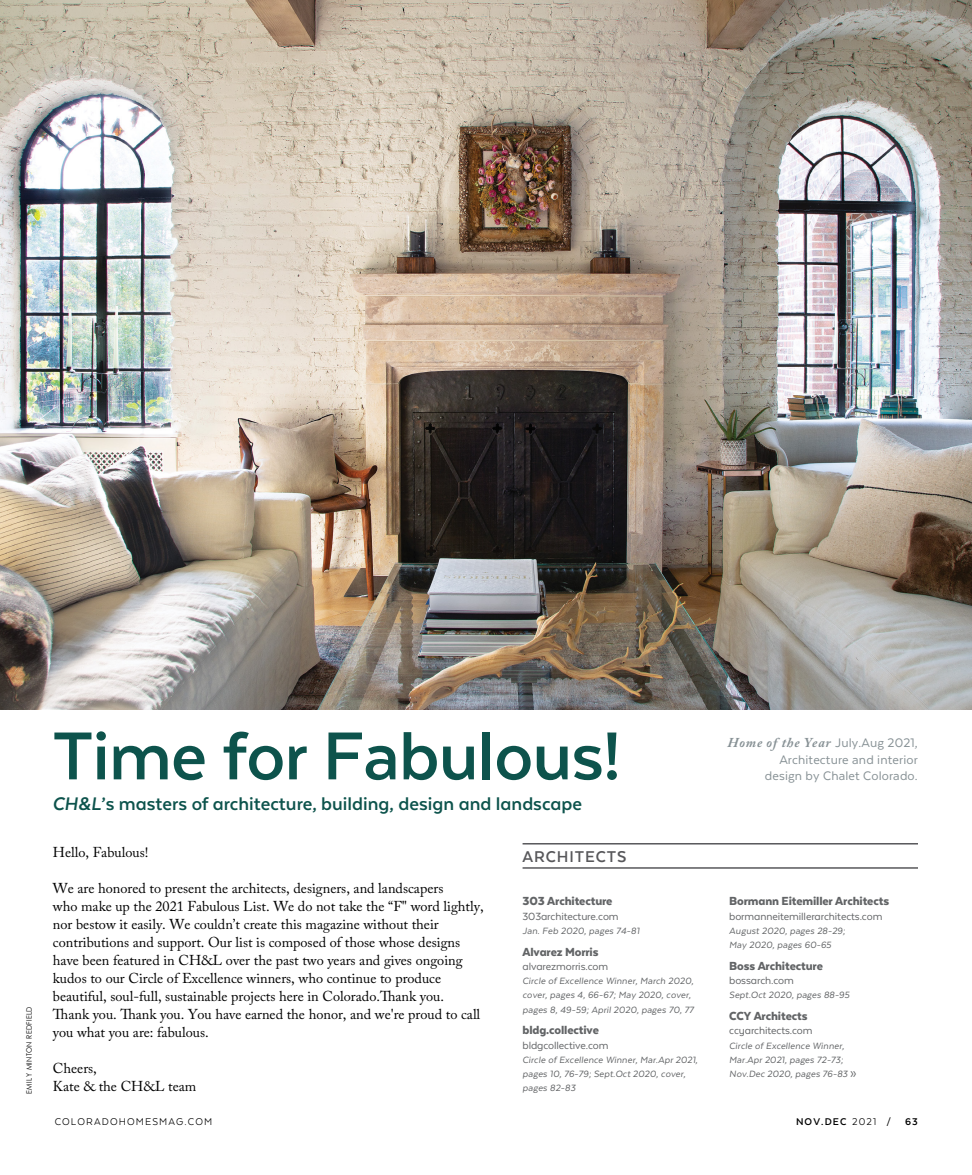
<style>
.page{position:relative;width:972px;height:1175px;background:#fff}
.page>*{position:absolute;margin:0;border:0;box-sizing:border-box;transform-origin:0 0}
.t1{font:700 78px "Texta";letter-spacing:-.01em;color:#0d534c}
.t2{font:700 21px "Texta Alt";color:#0d534c}
.Section_Head{font:700 18px "Texta";letter-spacing:.05em;color:#58585b}
.t3{font:14.25px/18px "Adobe Caslon Pro";color:#000}
.t4{font:14.25px/16.5px "Texta";letter-spacing:.01em;color:#879195;text-align:right}
.Company_Name_Use{font:900 13.5px "Texta Alt";letter-spacing:-.01em;color:#626466}
.t5{font:italic 700 13.5px "Adobe Caslon Pro";letter-spacing:.06em;color:#879195}
.Company_URL{font:12px "Texta Alt";letter-spacing:-.01em;color:#626466}
.t6{font:11.25px "Texta Alt";letter-spacing:.1em;color:#000}
.t7{font:700 11.25px "Texta Alt";letter-spacing:.1em;color:#000}
.Issue_and_Page__s{font:italic 10.5px/14.2px "Texta Alt";letter-spacing:.01em;color:#626466}
.t8{font:7.5px "Century Gothic";letter-spacing:.05em;color:#000;scale:.92 1}
.s1{font-style:italic}
.s2{font-family:"Texta";font-weight:400;font-style:normal;font-size:14.25px}
.s3{font-family:"Texta";font-style:normal;font-size:14.25px}
.s4{font-weight:400}
.s5{font-family:"Century Gothic";font-weight:400;font-size:10.5px}
.s6{font-family:"Texta"}
</style>
<div class="page">
<img style="left:0;top:0;width:972px;height:710px">
<hr style="left:523px;top:843px;width:395px;height:1px;background:#58585b">
<hr style="left:523px;top:867px;width:395px;height:1px;background:#58585b">
<p class="t8" style="left:24px;top:1093px;width:96px;rotate:-90deg">EMILY MINTON REDFIELD</p>
<p class="t1" style="left:53px;top:716px;width:570px">Time for Fabulous!</p>
<p class="t2" style="left:53px;top:793px;width:531px"><span class="s1">CH&amp;L</span>’s masters of architecture, building, design and landscape</p>
<p class="t3" style="left:53px;top:843px;width:97px">Hello, Fabulous!</p>
<p class="t3" style="left:53px;top:879px;width:432px">We are honored to present the architects, designers, and landscapers<br>who make up the 2021 Fabulous List. We do not take the “F" word lightly, nor bestow it easily. We couldn’t create this magazine without their contributions and support. Our list is composed of those whose designs have been featured in CH&amp;L over the past two years and gives ongoing kudos to our Circle of Excellence winners, who continue to produce beautiful, soul-full, sustainable projects here in Colorado.Thank you.<br>Thank you. Thank you. You have earned the honor, and we're proud to call you what you are: fabulous.</p>
<p class="t3" style="left:53px;top:1059px;width:46px">Cheers,</p>
<p class="t3" style="left:53px;top:1077px;width:145px">Kate &amp; the CH&amp;L team</p>
<p class="Section_Head" style="left:523px;top:847px;width:105px">ARCHITECTS</p>
<p class="Company_Name_Use" style="left:523px;top:894px;width:91px">303 Architecture</p>
<p class="Company_URL" style="left:523px;top:909px;width:98px">303architecture.com</p>
<p class="Issue_and_Page__s" style="left:523px;top:923px;width:118px">Jan. Feb 2020, pages 74-81</p>
<p class="Company_Name_Use" style="left:523px;top:944px;width:77px">Alvarez Morris</p>
<p class="Company_URL" style="left:523px;top:960px;width:87px">alvarezmorris.com</p>
<p class="Issue_and_Page__s" style="left:523px;top:973px;width:173px">Circle of Excellence Winner, March 2020, cover, pages 4, 66-67; May 2020, cover, pages 8, 49-59; April 2020, pages 70, 77</p>
<p class="Company_Name_Use" style="left:523px;top:1023px;width:78px">bldg.collective</p>
<p class="Company_URL" style="left:523px;top:1038px;width:88px">bldgcollective.com</p>
<p class="Issue_and_Page__s" style="left:523px;top:1052px;width:177px">Circle of Excellence Winner, Mar.Apr 2021, pages 10, 76-79; Sept.Oct 2020, cover, pages 82-83</p>
<p class="t5" style="left:728px;top:734px;width:192px">Home of the Year <span class="s2">July.Aug 2021,</span></p>
<p class="t4" style="left:765px;top:751px;width:155px">Architecture and interior design by Chalet Colorado.</p>
<p class="Company_Name_Use" style="left:729px;top:894px;width:161px">Bormann Eitemiller Architects</p>
<p class="Company_URL" style="left:729px;top:909px;width:155px">bormanneitemillerarchitects.com</p>
<p class="Issue_and_Page__s" style="left:729px;top:923px;width:118px">August 2020, pages 28-29;<br>May 2020, pages 60-65</p>
<p class="Company_Name_Use" style="left:729px;top:958px;width:95px">Boss Architecture</p>
<p class="Company_URL" style="left:729px;top:974px;width:66px">bossarch.com</p>
<p class="Issue_and_Page__s" style="left:729px;top:988px;width:122px">Sept.Oct 2020, pages 88-95</p>
<p class="Company_Name_Use" style="left:729px;top:1009px;width:80px">CCY Architects</p>
<p class="Company_URL" style="left:729px;top:1024px;width:85px">ccyarchitects.com</p>
<p class="Issue_and_Page__s" style="left:729px;top:1038px;width:117px">Circle of Excellence Winner,<br>Mar.Apr 2021, pages 72-73;</p>
<p class="Issue_and_Page__s" style="left:729px;top:1066px;width:129px">Nov.Dec 2020, pages 76-83 <span class="s3">»</span></p>
<p class="t6" style="left:55px;top:1115px;width:159px">COLORADOHOMESMAG.COM</p>
<p class="t7" style="left:796px;top:1115px;width:123px">NOV.DEC <span class="s4">2021</span> <span class="s5">/</span> <span class="s6">63</span></p>
</div>
